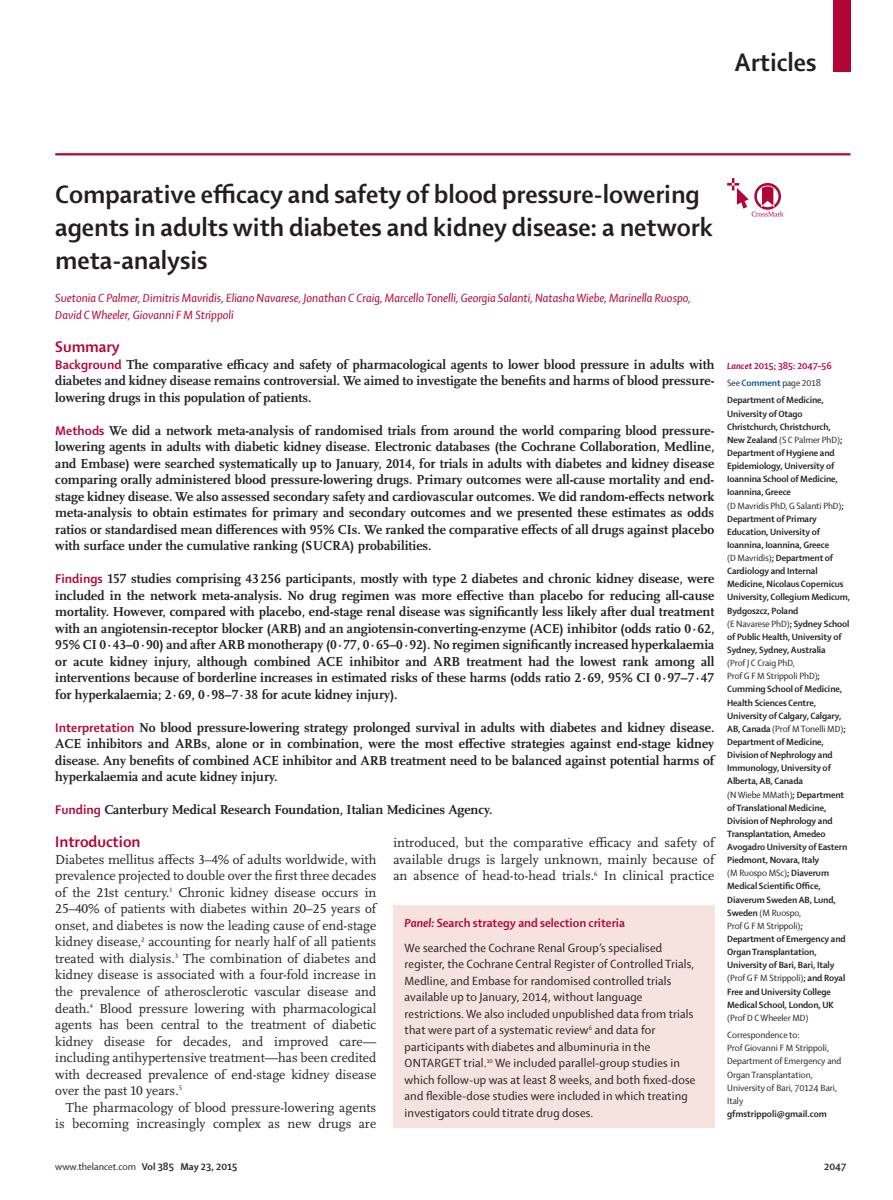
<style>
.page{position:relative;width:893px;height:1200px;background:#fff}
.page>*{position:absolute;margin:0;border:0;box-sizing:border-box;transform-origin:0 0}
.heading_1{font:700 27px/33px "Shaker 2 Lancet";color:#231f20}
.section_header__firs{font:700 27px "Shaker 2 Lancet";color:#231f20}
.heading_2__red{font:700 16.5px "Shaker 2 Lancet";color:#b30437}
.text_intro__serif{font:700 13.5px/16.5px "Scala Lancet Pro";color:#231f20;text-align:justify}
.text_first__serif{font:13.5px/16.5px "Scala Lancet Pro";color:#231f20;text-align:justify}
.text_body__serif{font:13.5px/16.5px "Scala Lancet Pro";letter-spacing:.005em;color:#231f20;text-align:right}
.panel_text{font:12.75px/16.5px "Shaker 2 Lancet";letter-spacing:.01em;color:#231f20}
.authors__red{font:italic 12.75px/16.5px "Shaker 2 Lancet";color:#b30437}
.panel_main_head__red{font:700 12.75px "Shaker 2 Lancet";color:#b30437}
.t1{font:10.5px "Shaker 2 Lancet";color:#231f20}
.t2{font:700 10.5px "Shaker 2 Lancet";color:#231f20}
.nav_RHP{font:700 9.75px/13.2px "Shaker 2 Lancet";letter-spacing:-.01em;color:#231f20}
.nav_RHP-2{font:9.75px/13.2px "Shaker 2 Lancet";color:#231f20}
.nav_RHP-3{font:700 9.75px "Shaker 2 Lancet";color:#b30437}
.s1{font-family:"Shaker 2 Lancet";color:#b30437}
.s2{font-style:italic}
.s3{font-weight:700;color:#01539e}
.s4{font-weight:400}
.s5{font-weight:700}
</style>
<div class="page">
<div style="left:833px;top:0;width:17px;height:71px;background:#b30437"></div>
<hr style="left:55px;top:153px;width:795px;height:2px;background:#b30437">
<svg style="left:727px;top:178px;width:57px;height:38px"></svg>
<div style="left:393px;top:905px;width:321px;height:222px;background:#f6e2df"></div>
<p class="section_header__firs" style="left:734px;top:45px;width:83px">Articles</p>
<p class="heading_1" style="left:55px;top:177px;width:659px">Comparative efficacy and safety of blood pressure-lowering agents in adults with diabetes and kidney disease: a network meta-analysis</p>
<p class="authors__red" style="left:55px;top:289px;width:637px">Suetonia C Palmer, Dimitris Mavridis, Eliano Navarese, Jonathan C Craig, Marcello Tonelli, Georgia Salanti, Natasha Wiebe, Marinella Ruospo,<br>David C Wheeler, Giovanni F M Strippoli</p>
<p class="heading_2__red" style="left:55px;top:336px;width:66px">Summary</p>
<p class="text_intro__serif" style="left:55px;top:356px;width:661px"><span class="s1">Background</span> The comparative efficacy and safety of pharmacological agents to lower blood pressure in adults with diabetes and kidney disease remains controversial. We aimed to investigate the benefits and harms of blood pressure&shy;lowering drugs in this population of patients.</p>
<p class="text_intro__serif" style="left:55px;top:422px;width:661px"><span class="s1">Methods</span> We did a network meta-analysis of randomised trials from around the world comparing blood pressure&shy;lowering agents in adults with diabetic kidney disease. Electronic databases (the Cochrane Collaboration, Medline, and Embase) were searched systematically up to January, 2014, for trials in adults with diabetes and kidney disease comparing orally administered blood pressure-lowering drugs. Primary outcomes were all-cause mortality and end&shy;stage kidney disease. We also assessed secondary safety and cardiovascular outcomes. We did random-effects network meta-analysis to obtain estimates for primary and secondary outcomes and we presented these estimates as odds ratios or standardised mean differences with 95% CIs. We ranked the comparative effects of all drugs against placebo with surface under the cumulative ranking (SUCRA) probabilities.</p>
<p class="text_intro__serif" style="left:55px;top:570px;width:661px"><span class="s1">Findings</span> 157 studies comprising 43256 participants, mostly with type 2 diabetes and chronic kidney disease, were included in the network meta-analysis. No drug regimen was more effective than placebo for reducing all-cause mortality. However, compared with placebo, end-stage renal disease was significantly less likely after dual treatment with an angiotensin-receptor blocker (ARB) and an angiotensin-converting-enzyme (ACE) inhibitor (odds ratio 0·62, 95% CI 0·43–0·90) and after ARB monotherapy (0·77, 0·65–0·92). No regimen significantly increased hyperkalaemia or acute kidney injury, although combined ACE inhibitor and ARB treatment had the lowest rank among all interventions because of borderline increases in estimated risks of these harms (odds ratio 2·69, 95% CI 0·97–7·47 for hyperkalaemia; 2·69, 0·98–7·38 for acute kidney injury).</p>
<p class="text_intro__serif" style="left:55px;top:719px;width:661px"><span class="s1">Interpretation</span> No blood pressure-lowering strategy prolonged survival in adults with diabetes and kidney disease.<br>ACE inhibitors and ARBs, alone or in combination, were the most effective strategies against end-stage kidney disease. Any benefits of combined ACE inhibitor and ARB treatment need to be balanced against potential harms of hyperkalaemia and acute kidney injury.</p>
<p class="text_intro__serif" style="left:55px;top:801px;width:439px"><span class="s1">Funding</span> Canterbury Medical Research Foundation, Italian Medicines Agency.</p>
<p class="heading_2__red" style="left:55px;top:831px;width:87px">Introduction</p>
<p class="text_first__serif" style="left:55px;top:851px;width:323px">Diabetes mellitus affects 3–4% of adults worldwide, with prevalence projected to double over the first three decades of the 21st century.<sup>1</sup> Chronic kidney disease occurs in 25–40% of patients with diabetes within 20–25 years of onset, and diabetes is now the leading cause of end-stage kidney disease,<sup>2</sup> accounting for nearly half of all patients treated with dialysis.<sup>3</sup> The combination of diabetes and kidney disease is associated with a four-fold increase in the prevalence of atherosclerotic vascular disease and death.<sup>4</sup> Blood pressure lowering with pharmacological agents has been central to the treatment of diabetic kidney disease for decades, and improved care— including antihypertensive treatment—has been credited with decreased prevalence of end-stage kidney disease over the past 10 years.<sup>5</sup></p>
<p class="text_body__serif" style="left:55px;top:1098px;width:323px">The pharmacology of blood pressure-lowering agents is becoming increasingly complex as new drugs are</p>
<p class="text_body__serif" style="left:393px;top:834px;width:323px;text-align:justify">introduced, but the comparative efficacy and safety of available drugs is largely unknown, mainly because of an absence of head-to-head trials.<sup>6</sup> In clinical practice</p>
<p class="panel_main_head__red" style="left:405px;top:913px;width:222px"><span class="s2">Panel:</span> Search strategy and selection criteria</p>
<p class="panel_text" style="left:405px;top:938px;width:292px">We searched the Cochrane Renal Group’s specialised register, the Cochrane Central Register of Controlled Trials, Medline, and Embase for randomised controlled trials available up to January, 2014, without language restrictions. We also included unpublished data from trials that were part of a systematic review<sup>6</sup> and data for participants with diabetes and albuminuria in the ONTARGET trial.<sup>10</sup> We included parallel-group studies in which follow-up was at least 8 weeks, and both fixed-dose and flexible-dose studies were included in which treating investigators could titrate drug doses.</p>
<p class="nav_RHP-3" style="left:727px;top:359px;width:106px"><span class="s2">Lancet</span> 2015; 385: 2047–56</p>
<p class="nav_RHP-2" style="left:727px;top:376px;width:96px">See <span class="s3">Comment</span> page 2018</p>
<p class="nav_RHP" style="left:727px;top:393px;width:125px">Department of Medicine,<br>University of Otago<br>Christchurch, Christchurch,<br>New Zealand <span class="s4">(S C Palmer PhD)</span>;<br>Department of Hygiene and<br>Epidemiology, University of<br>Ioannina School of Medicine,<br>Ioannina, Greece<br><span class="s4">(D Mavridis PhD, G Salanti PhD)</span>;<br>Department of Primary<br>Education, University of<br>Ioannina, Ioannina, Greece<br><span class="s4">(D Mavridis)</span>; Department of<br>Cardiology and Internal<br>Medicine, Nicolaus Copernicus<br>University, Collegium Medicum,<br>Bydgoszcz, Poland<br><span class="s4">(E Navarese PhD)</span>; Sydney School of Public Health, University of<br>Sydney, Sydney, Australia<br><span class="s4">(Prof J C Craig PhD,<br>Prof G F M Strippoli PhD)</span>;<br>Cumming School of Medicine,<br>Health Sciences Centre,<br>University of Calgary, Calgary,<br>AB, Canada <span class="s4">(Prof M Tonelli MD)</span>;<br>Department of Medicine,<br>Division of Nephrology and<br>Immunology, University of<br>Alberta, AB, Canada<br><span class="s4">(N Wiebe MMath)</span>; Department of Translational Medicine,<br>Division of Nephrology and<br>Transplantation, Amedeo<br>Avogadro University of Eastern<br>Piedmont, Novara, Italy<br><span class="s4">(M Ruospo MSc)</span>; Diaverum<br>Medical Scientific Office,<br>Diaverum Sweden AB, Lund,<br>Sweden <span class="s4">(M Ruospo,<br>Prof G F M Strippoli)</span>;<br>Department of Emergency and<br>Organ Transplantation,<br>University of Bari, Bari, Italy <span class="s4">(Prof G F M Strippoli)</span>; and Royal<br>Free and University College<br>Medical School, London, UK <span class="s4">(Prof D C Wheeler MD)</span></p>
<p class="nav_RHP-2" style="left:727px;top:1027px;width:116px">Correspondence to:<br>Prof Giovanni F M Strippoli,<br>Department of Emergency and<br>Organ Transplantation,<br>University of Bari, 70124 Bari,<br>Italy <span class="s5">gfmstrippoli@gmail.com</span></p>
<p class="t1" style="left:55px;top:1159px;width:184px">www.thelancet.com <span class="s5">Vol 385 May 23, 2015</span></p>
<p class="t2" style="left:824px;top:1159px;width:23px">2047</p>
</div>
